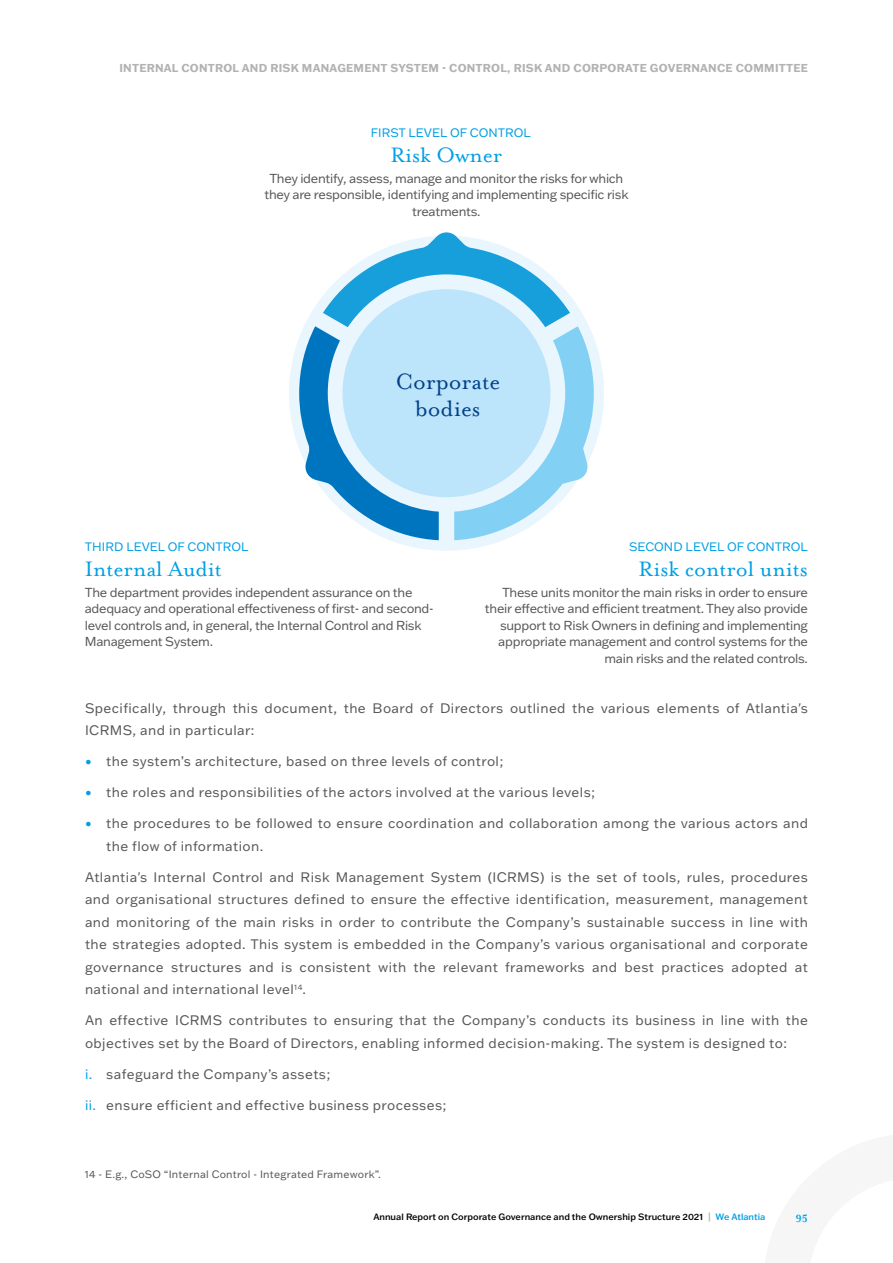
<style>
.page{position:relative;width:893px;height:1263px;background:#fff}
.page>*{position:absolute;margin:0;border:0;box-sizing:border-box;transform-origin:0 0}
.t1{font:25.5px/27px "Mrs Eaves OT";color:#024189;text-align:center}
.t2{font:24px "Mrs Eaves OT";color:#009fe3}
.t3{font:13.5px/22.5px "Franklin Gothic ATF";letter-spacing:.03em;color:#575756}
.t4{font:12.75px/16.5px "Franklin Gothic ATF";letter-spacing:-.02em;color:#575756;text-align:center}
.t5{font:12px "Franklin Gothic ATF";color:#009fe3}
.t6{font:700 12px "Mrs Eaves OT";color:#009fe3}
.t7{font:700 11.25px "Franklin Gothic ATF";letter-spacing:.02em;color:#b3b2b2}
.t8{font:10.5px "Franklin Gothic ATF";letter-spacing:.02em;color:#575756}
.t9{font:500 9px "Franklin Gothic ATF";color:#000}
.s1{color:#009fe3}
.s2{color:#b3b2b2}
</style>
<div class="page">
<div style="left:289px;top:236px;width:315px;height:315px;background:#eaf6fe;border-radius:50%"></div>
<svg style="left:299px;top:232px;width:295px;height:308px"></svg>
<p class="t7" style="left:119px;top:61px;width:690px">INTERNAL CONTROL AND RISK MANAGEMENT SYSTEM - CONTROL, RISK AND CORPORATE GOVERNANCE COMMITTEE</p>
<p class="t5" style="left:371px;top:124px;width:162px">FIRST LEVEL OF CONTROL</p>
<h2 class="t2" style="left:390px;top:141px;width:113px">Risk Owner</h2>
<p class="t4" style="left:264px;top:170px;width:366px">They identify, assess, manage and monitor the risks for which they are responsible, identifying and implementing specific risk treatments.</p>
<h1 class="t1" style="left:395px;top:368px;width:106px">Corporate bodies</h1>
<p class="t5" style="left:85px;top:538px;width:165px">THIRD LEVEL OF CONTROL</p>
<h2 class="t2" style="left:85px;top:555px;width:139px">Internal Audit</h2>
<p class="t4" style="left:85px;top:584px;width:350px;text-align:left">The department provides independent assurance on the adequacy and operational effectiveness of first- and second&shy;level controls and, in general, the Internal Control and Risk Management System.</p>
<p class="t5" style="left:629px;top:538px;width:180px">SECOND LEVEL OF CONTROL</p>
<h2 class="t2" style="left:639px;top:555px;width:171px">Risk control units</h2>
<p class="t4" style="left:485px;top:584px;width:324px;text-align:right">These units monitor the main risks in order to ensure their effective and efficient treatment. They also provide support to Risk Owners in defining and implementing appropriate management and control systems for the main risks and the related controls.</p>
<p class="t3" style="left:85px;top:696px;width:724px">Specifically, through this document, the Board of Directors outlined the various elements of Atlantia's<br>ICRMS, and in particular:</p>
<p class="t3" style="left:85px;top:750px;width:420px"><span class="s1">•</span> the system’s architecture, based on three levels of control;</p>
<p class="t3" style="left:85px;top:781px;width:512px"><span class="s1">•</span> the roles and responsibilities of the actors involved at the various levels;</p>
<p class="t3" style="left:106px;top:812px;width:703px;text-indent:-21px"><span class="s1">•</span> the procedures to be followed to ensure coordination and collaboration among the various actors and the flow of information.</p>
<p class="t3" style="left:85px;top:865px;width:724px;text-align:justify">Atlantia's Internal Control and Risk Management System (ICRMS) is the set of tools, rules, procedures and organisational structures defined to ensure the effective identification, measurement, management and monitoring of the main risks in order to contribute the Company’s sustainable success in line with the strategies adopted. This system is embedded in the Company’s various organisational and corporate governance structures and is consistent with the relevant frameworks and best practices adopted at national and international level<sup>14</sup>.</p>
<p class="t3" style="left:85px;top:1009px;width:724px">An effective ICRMS contributes to ensuring that the Company’s conducts its business in line with the objectives set by the Board of Directors, enabling informed decision-making. The system is designed to:</p>
<p class="t3" style="left:85px;top:1062px;width:247px"><span class="s1">i.</span> safeguard the Company’s assets;</p>
<p class="t3" style="left:85px;top:1093px;width:363px"><span class="s1">ii.</span> ensure efficient and effective business processes;</p>
<p class="t8" style="left:85px;top:1167px;width:298px">14 - E.g., CoSO “Internal Control - Integrated Framework”.</p>
<p class="t9" style="left:373px;top:1211px;width:394px">Annual Report on Corporate Governance and the Ownership Structure 2021 <span class="s2">|</span> <span class="s1">We Atlantia</span></p>
<p class="t6" style="left:795px;top:1210px;width:14px">95</p>
</div>
